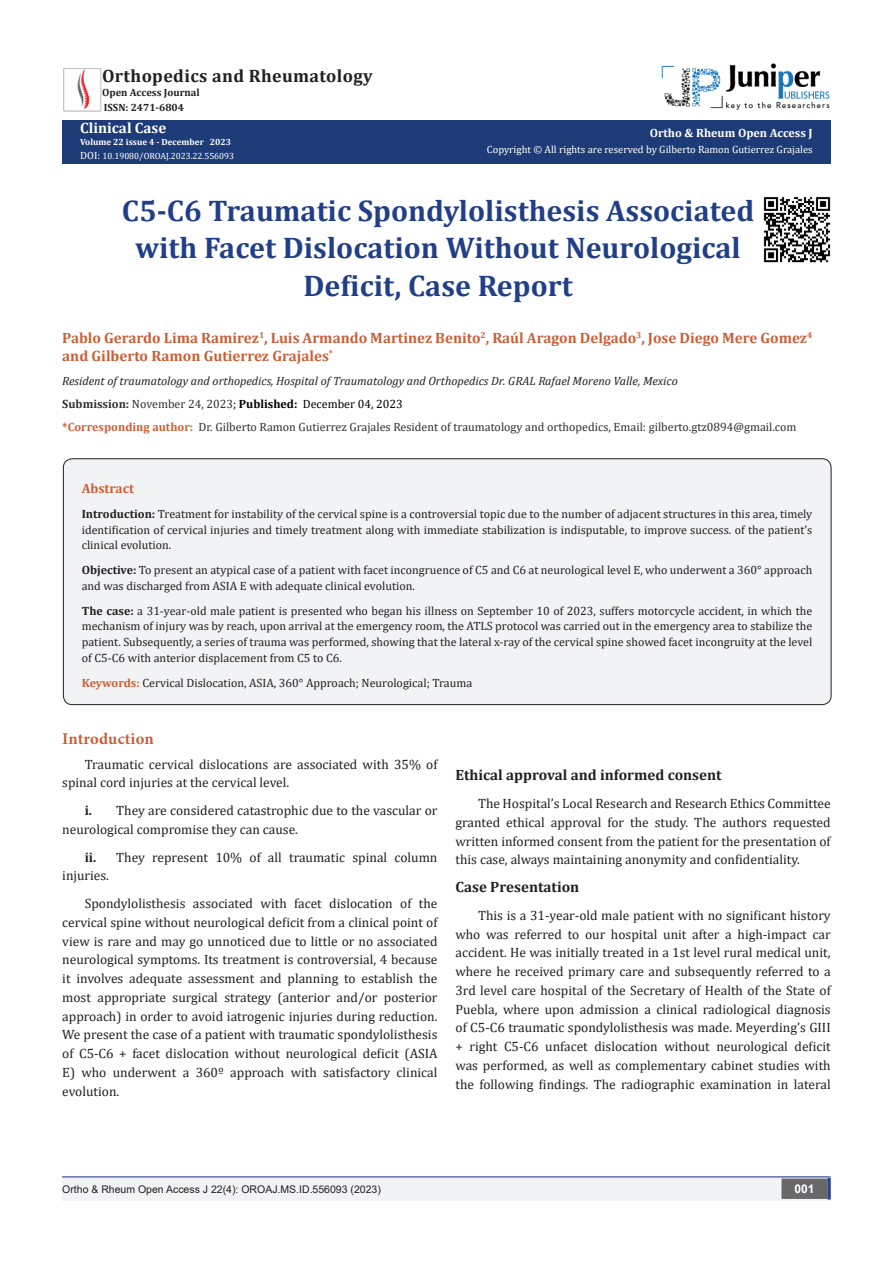
<style>
.page{position:relative;width:893px;height:1263px;background:#fff}
.page>*{position:absolute;margin:0;border:0;box-sizing:border-box;transform-origin:0 0}
.t1{font:700 30px "Cambria";color:#213f87}
.t2{font:700 18px "Cambria";letter-spacing:.02em;color:#231f20}
.t3{font:700 16.5px "Minion Pro";letter-spacing:.005em;color:#ca5f37}
.t4{font:700 15px/18px "Cambria";color:#ca5f37}
.t5{font:700 15px "Cambria";color:#231f20}
.t6{font:700 15px "Cambria";color:#fff}
.t7{font:13.5px/18.8px "Cambria";color:#231f20}
.t8{font:700 13.5px "Cambria";color:#ca5f37}
.t9{font:12px/15.8px "Cambria";color:#231f20;text-align:justify}
.t10{font:12px "Cambria";color:#312f30}
.t11{font:italic 12px "Cambria";color:#231f20}
.t12{font:12px "Cambria";color:#000}
.t13{font:700 12px "Cambria";color:#fffefc}
.t14{font:700 12px "Arial";color:#fff}
.t15{font:10.5px "Cambria";color:#fffefc}
.t16{font:10.5px "Arial";color:#231f20}
.t17{font:700 10.5px "Cambria";color:#231f20}
.t18{font:9px "Cambria";color:#fff}
.t19{font:700 9px "Cambria";color:#fffefc}
.s1{font-size:10.5px}
.s2{font-weight:700;color:#312f30}
.s3{color:#312f30}
.s4{font-weight:700}
.s5{font-weight:700;color:#ca6035}
.s6{font-weight:700;color:#ca5f37}
</style>
<div class="page">
<div style="left:62px;top:120px;width:769px;height:44px;background:#1d3c77"></div>
<div style="left:62px;top:1177px;width:494px;height:24px;background:#f2f3f4"></div>
<div style="left:510px;top:1177px;width:321px;height:24px;background:#f2f3f4"></div>
<div style="left:782px;top:1179px;width:45px;height:19px;background:#68676a"></div>
<div style="left:781px;top:1178px;width:46px;height:21px;border:2px solid #68676a"></div>
<svg style="left:827px;top:1178px;width:4px;height:21px"></svg>
<img style="left:77px;top:70px;width:13px;height:39px">
<div style="left:63px;top:68px;width:38px;height:43px;border:1px solid #c1c2c4"></div>
<img style="left:662px;top:63px;width:168px;height:47px">
<hr style="left:62px;top:1176px;width:769px;height:1px;background:#253f8e">
<div style="left:63px;top:459px;width:768px;height:246px;background:#f2f3f4;border-radius:9px"></div>
<div style="left:63px;top:458px;width:768px;height:247px;border:1px solid #231f20;border-radius:9px"></div>
<img style="left:763px;top:196px;width:68px;height:67px">
<p class="t2" style="left:102px;top:64px;width:272px">Orthopedics and Rheumatology</p>
<p class="t17" style="left:102px;top:85px;width:99px">Open Access Journal</p>
<p class="t17" style="left:104px;top:100px;width:82px">ISSN: 2471-6804</p>
<p class="t6" style="left:80px;top:117px;width:88px">Clinical Case</p>
<p class="t19" style="left:80px;top:136px;width:152px">Volume 22 issue 4 - December 2023</p>
<p class="t18" style="left:80px;top:151px;width:155px"><span class="s1">DOI:</span> 10.19080/OROAJ.2023.22.556093</p>
<p class="t13" style="left:650px;top:124px;width:165px">Ortho &amp; Rheum Open Access J</p>
<p class="t15" style="left:487px;top:143px;width:327px">Copyright © All rights are reserved by Gilberto Ramon Gutierrez Grajales</p>
<p class="t1" style="left:122px;top:189px;width:634px">C5-C6 Traumatic Spondylolisthesis Associated</p>
<p class="t1" style="left:135px;top:227px;width:607px">with Facet Dislocation Without Neurological</p>
<p class="t1" style="left:303px;top:264px;width:271px">Deficit, Case Report</p>
<p class="t4" style="left:62px;top:329px;width:752px">Pablo Gerardo Lima Ramirez<sup>1</sup>, Luis Armando Martinez Benito<sup>2</sup>, Raúl Aragon Delgado<sup>3</sup>, Jose Diego Mere Gomez<sup>4 </sup>and Gilberto Ramon Gutierrez Grajales<sup>*</sup></p>
<p class="t11" style="left:62px;top:372px;width:617px">Resident of traumatology and orthopedics, Hospital of Traumatology and Orthopedics Dr. GRAL Rafael Moreno Valle, Mexico</p>
<p class="t12" style="left:62px;top:397px;width:342px"><span class="s2">Submission:</span> <span class="s3">November 24, 2023</span>; <span class="s4">Published:</span> December 04, 2023</p>
<p class="t10" style="left:62px;top:420px;width:736px"><span class="s5">*Corresponding author:</span> Dr. Gilberto Ramon Gutierrez Grajales Resident of traumatology and orthopedics, Email: gilberto.gtz0894@gmail.com</p>
<p class="t8" style="left:82px;top:479px;width:54px">Abstract</p>
<p class="t9" style="left:82px;top:506px;width:732px"><span class="s4">Introduction:</span> Treatment for instability of the cervical spine is a controversial topic due to the number of adjacent structures in this area, timely identification of cervical injuries and timely treatment along with immediate stabilization is indisputable, to improve success. of the patient’s clinical evolution.</p>
<p class="t9" style="left:82px;top:562px;width:732px"><span class="s4">Objective:</span> To present an atypical case of a patient with facet incongruence of C5 and C6 at neurological level E, who underwent a 360° approach and was discharged from ASIA E with adequate clinical evolution.</p>
<p class="t9" style="left:82px;top:603px;width:732px"><span class="s4">The case:</span> a 31-year-old male patient is presented who began his illness on September 10 of 2023, suffers motorcycle accident, in which the mechanism of injury was by reach, upon arrival at the emergency room, the ATLS protocol was carried out in the emergency area to stabilize the patient. Subsequently, a series of trauma was performed, showing that the lateral x-ray of the cervical spine showed facet incongruity at the level of C5-C6 with anterior displacement from C5 to C6.</p>
<p class="t9" style="left:82px;top:675px;width:392px"><span class="s6">Keywords:</span> Cervical Dislocation, ASIA, 360° Approach; Neurological; Trauma</p>
<p class="t3" style="left:62px;top:727px;width:93px">Introduction</p>
<p class="t7" style="left:62px;top:755px;width:377px;text-indent:22px">Traumatic cervical dislocations are associated with 35% of spinal cord injuries at the cervical level.</p>
<p class="t7" style="left:62px;top:801px;width:377px;text-indent:22px"><span class="s4">i.</span> They are considered catastrophic due to the vascular or neurological compromise they can cause.</p>
<p class="t7" style="left:62px;top:848px;width:377px;text-indent:22px"><span class="s4">ii.</span> They represent 10% of all traumatic spinal column injuries.</p>
<p class="t7" style="left:62px;top:894px;width:377px;text-align:justify;text-indent:22px">Spondylolisthesis associated with facet dislocation of the cervical spine without neurological deficit from a clinical point of view is rare and may go unnoticed due to little or no associated neurological symptoms. Its treatment is controversial, 4 because it involves adequate assessment and planning to establish the most appropriate surgical strategy (anterior and/or posterior approach) in order to avoid iatrogenic injuries during reduction.<br>We present the case of a patient with traumatic spondylolisthesis of C5-C6 + facet dislocation without neurological deficit (ASIA E) who underwent a 360º approach with satisfactory clinical evolution.</p>
<p class="t5" style="left:455px;top:764px;width:268px">Ethical approval and informed consent</p>
<p class="t7" style="left:455px;top:794px;width:377px;text-align:justify;text-indent:22px">The Hospital’s Local Research and Research Ethics Committee granted ethical approval for the study. The authors requested written informed consent from the patient for the presentation of this case, always maintaining anonymity and confidentiality.</p>
<p class="t5" style="left:455px;top:876px;width:125px">Case Presentation</p>
<p class="t7" style="left:455px;top:906px;width:377px;text-align:justify;text-indent:22px">This is a 31-year-old male patient with no significant history who was referred to our hospital unit after a high-impact car accident. He was initially treated in a 1st level rural medical unit, where he received primary care and subsequently referred to a 3rd level care hospital of the Secretary of Health of the State of Puebla, where upon admission a clinical radiological diagnosis of C5-C6 traumatic spondylolisthesis was made. Meyerding’s GIII + right C5-C6 unfacet dislocation without neurological deficit was performed, as well as complementary cabinet studies with the following findings. The radiographic examination in lateral</p>
<p class="t16" style="left:62px;top:1182px;width:320px">Ortho &amp; Rheum Open Access J 22(4): OROAJ.MS.ID.556093 (2023)</p>
<p class="t14" style="left:794px;top:1180px;width:22px">001</p>
</div>
